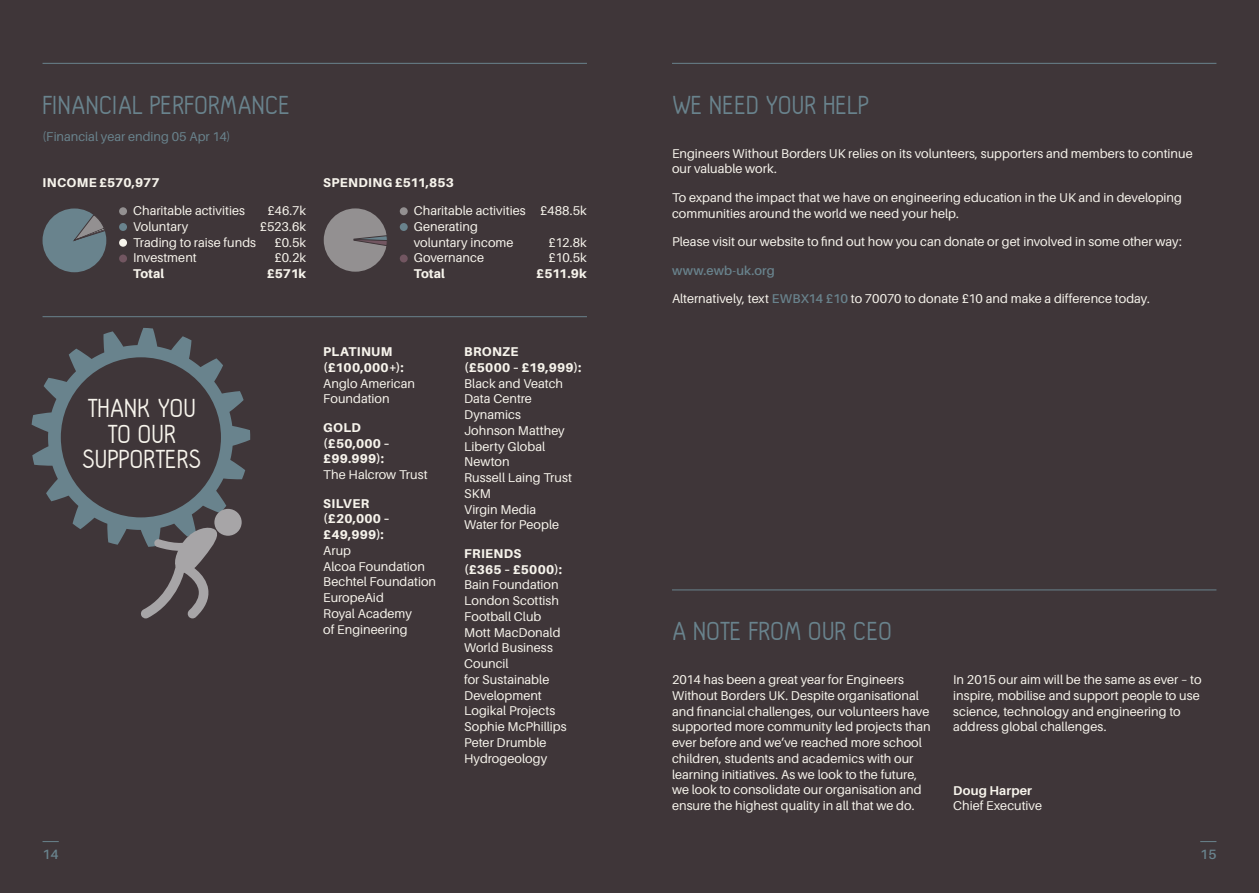
<style>
.page{position:relative;width:1259px;height:893px;background:#3f3639}
.page>*{position:absolute;margin:0;border:0;box-sizing:border-box;transform-origin:0 0}
.Heading{font:27px "Hallo Sans";color:#69838d}
.Heading-2{font:27px/25.5px "Hallo Sans";color:#f7f4ec;text-align:center}
.Heading-3{font:600 13.5px "Aileron";color:#69838d}
.Body_Copy{font:12.75px/15.8px "Aileron";color:#f7f4ec}
.Body_Copy-2{font:800 12.75px/15.8px "Aileron";letter-spacing:.01em;color:#f7f4ec}
.Body_Copy-3{font:12.75px "Aileron";color:#69838d}
.Body_Copy-4{font:600 12.75px "Aileron";letter-spacing:.005em;color:#69838d}
.s1{font-weight:800}
.s2{font-weight:400}
.s3{font-weight:600;color:#69838d}
.s4{font-weight:700}
</style>
<div class="page">
<div style="left:119px;top:207px;width:8px;height:8px;background:#939091;border-radius:50%"></div>
<div style="left:119px;top:223px;width:8px;height:8px;background:#69838d;border-radius:50%"></div>
<div style="left:119px;top:239px;width:8px;height:8px;background:#f7f4ec;border-radius:50%"></div>
<div style="left:119px;top:255px;width:8px;height:7px;background:#725661;border-radius:50%"></div>
<div style="left:400px;top:207px;width:8px;height:8px;background:#939091;border-radius:50%"></div>
<div style="left:400px;top:223px;width:8px;height:8px;background:#69838d;border-radius:50%"></div>
<div style="left:400px;top:255px;width:8px;height:7px;background:#725661;border-radius:50%"></div>
<hr style="left:43px;top:63px;width:544px;height:1px;background:#69838d">
<hr style="left:43px;top:316px;width:544px;height:1px;background:#69838d">
<hr style="left:672px;top:63px;width:544px;height:1px;background:#69838d">
<hr style="left:672px;top:589px;width:544px;height:1px;background:#69838d">
<svg style="left:32px;top:328px;width:218px;height:217px"></svg>
<div style="left:61px;top:357px;width:160px;height:160px;background:#3f3639;border-radius:50%"></div>
<svg style="left:140px;top:525px;width:81px;height:93px"></svg>
<div style="left:214px;top:509px;width:28px;height:27px;background:#a7a5a7;border-radius:50%"></div>
<div style="left:324px;top:208px;width:63px;height:64px;background:#939091;border-radius:50%"></div>
<svg style="left:353px;top:224px;width:34px;height:31px"></svg>
<div style="left:43px;top:208px;width:63px;height:64px;background:#69838d;border-radius:50%"></div>
<svg style="left:73px;top:214px;width:33px;height:28px"></svg>
<svg style="left:43px;top:841px;width:16px;height:1px"></svg>
<svg style="left:1200px;top:841px;width:16px;height:1px"></svg>
<p class="Heading" style="left:43px;top:91px;width:249px">FINANCIAL PERFORMANCE</p>
<p class="Heading" style="left:672px;top:91px;width:198px">WE NEED YOUR HELP</p>
<p class="Body_Copy-3" style="left:43px;top:129px;width:190px">(Financial year ending 05 Apr 14)</p>
<p class="Body_Copy-2" style="left:43px;top:174px;width:119px">INCOME £570,977</p>
<p class="Body_Copy" style="left:133px;top:203px;width:113px">Charitable activities</p>
<p class="Body_Copy" style="left:267px;top:203px;width:40px">£46.7k</p>
<p class="Body_Copy" style="left:133px;top:219px;width:57px">Voluntary</p>
<p class="Body_Copy" style="left:260px;top:219px;width:48px">£523.6k</p>
<p class="Body_Copy" style="left:133px;top:235px;width:124px">Trading to raise funds</p>
<p class="Body_Copy" style="left:274px;top:235px;width:33px">£0.5k</p>
<p class="Body_Copy" style="left:133px;top:250px;width:65px">Investment</p>
<p class="Body_Copy" style="left:274px;top:250px;width:33px">£0.2k</p>
<p class="Body_Copy-2" style="left:133px;top:266px;width:33px">Total</p>
<p class="Body_Copy-2" style="left:267px;top:266px;width:41px">£571k</p>
<p class="Body_Copy-2" style="left:323px;top:174px;width:132px">SPENDING £511,853</p>
<p class="Body_Copy" style="left:414px;top:203px;width:175px">Charitable activities £488.5k<br>Generating<br>voluntary income</p>
<p class="Body_Copy" style="left:548px;top:235px;width:40px">£12.8k</p>
<p class="Body_Copy" style="left:414px;top:250px;width:72px">Governance</p>
<p class="Body_Copy" style="left:548px;top:250px;width:40px">£10.5k</p>
<p class="Body_Copy-2" style="left:414px;top:266px;width:33px">Total</p>
<p class="Body_Copy-2" style="left:536px;top:266px;width:52px">£511.9k</p>
<p class="Heading-2" style="left:83px;top:397px;width:120px">THANK YOU<br>TO OUR<br>SUPPORTERS</p>
<p class="Body_Copy" style="left:323px;top:344px;width:93px"><span class="s1">PLATINUM (£100,000+):<br></span>Anglo American<br>Foundation</p>
<p class="Body_Copy-2" style="left:323px;top:419px;width:106px">GOLD<br>(£50,000 – £99.999):<br><span class="s2">The Halcrow Trust</span></p>
<p class="Body_Copy" style="left:323px;top:495px;width:114px"><span class="s1">SILVER<br>(£20,000 – £49,999):<br></span>Arup<br>Alcoa Foundation<br>Bechtel Foundation<br>EuropeAid<br>Royal Academy<br>of Engineering</p>
<p class="Body_Copy" style="left:464px;top:344px;width:119px"><span class="s1">BRONZE<br>(£5000 – £19,999):<br></span>Black and Veatch<br>Data Centre<br>Dynamics<br>Johnson Matthey<br>Liberty Global<br>Newton<br>Russell Laing Trust<br>SKM<br>Virgin Media<br>Water for People</p>
<p class="Body_Copy" style="left:464px;top:546px;width:104px"><span class="s1">FRIENDS<br>(£365 – £5000):<br></span>Bain Foundation<br>London Scottish<br>Football Club<br>Mott MacDonald<br>World Business<br>Council<br>for Sustainable<br>Development<br>Logikal Projects<br>Sophie McPhillips<br>Peter Drumble<br>Hydrogeology</p>
<p class="Body_Copy" style="left:672px;top:145px;width:522px">Engineers Without Borders UK relies on its volunteers, supporters and members to continue our valuable work.</p>
<p class="Body_Copy" style="left:672px;top:190px;width:511px">To expand the impact that we have on engineering education in the UK and in developing communities around the world we need your help.</p>
<p class="Body_Copy" style="left:672px;top:234px;width:511px">Please visit our website to find out how you can donate or get involved in some other way:</p>
<p class="Body_Copy-4" style="left:672px;top:263px;width:104px">www.ewb-uk.org</p>
<p class="Body_Copy" style="left:672px;top:291px;width:479px">Alternatively, text <span class="s3">EWBX14 £10</span> to 70070 to donate £10 and make a difference today.</p>
<p class="Heading" style="left:672px;top:618px;width:222px">A NOTE FROM OUR CEO</p>
<p class="Body_Copy" style="left:672px;top:672px;width:260px">2014 has been a great year for Engineers Without Borders UK. Despite organisational and financial challenges, our volunteers have supported more community led projects than ever before and we’ve reached more school children, students and academics with our learning initiatives. As we look to the future, we look to consolidate our organisation and ensure the highest quality in all that we do.</p>
<p class="Body_Copy" style="left:953px;top:672px;width:250px">In 2015 our aim will be the same as ever – to inspire, mobilise and support people to use science, technology and engineering to address global challenges.</p>
<p class="Body_Copy" style="left:953px;top:782px;width:90px"><span class="s4">Doug Harper<br></span>Chief Executive</p>
<p class="Heading-3" style="left:43px;top:847px;width:18px">14</p>
<p class="Heading-3" style="left:1200px;top:847px;width:18px">15</p>
</div>
